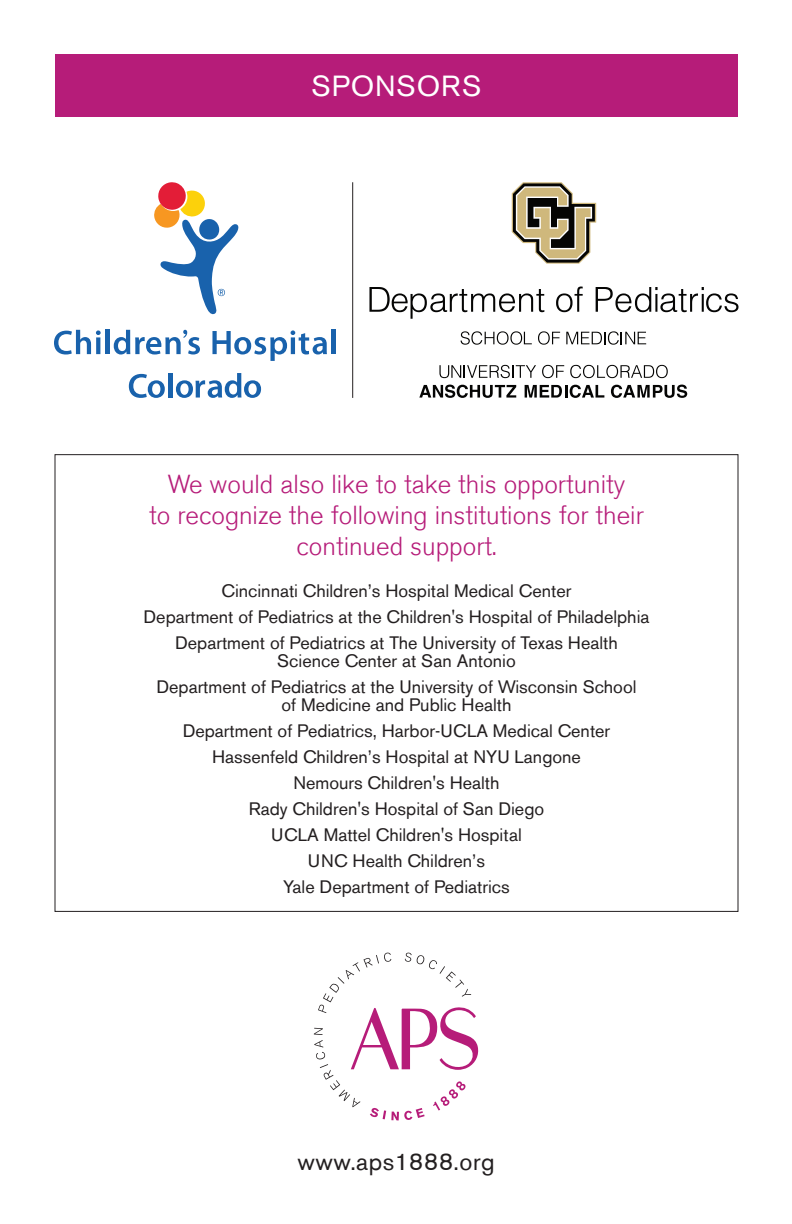
<style>
.page{position:relative;width:792px;height:1224px;background:#fff}
.page>*{position:absolute;margin:0;border:0;box-sizing:border-box;transform-origin:0 0}
.Headers{font:29px "Akzidenz Grotesk BE";letter-spacing:.03em;color:#fff}
.Paragraph_Style_1{font:300 26px/31.2px "Akzidenz Grotesk BE";color:#b61c79;text-align:center}
.t1{font:24px "Akzidenz Grotesk BE";letter-spacing:.02em;color:#231f20}
.New_Members{font:18px/18px "Akzidenz Grotesk BE";color:#231f20;text-align:center}
</style>
<div class="page">
<svg style="left:314px;top:952px;width:165px;height:168px"></svg>
<div style="left:55px;top:54px;width:683px;height:63px;background:#b61c79"></div>
<svg style="left:154px;top:182px;width:85px;height:133px"></svg>
<svg style="left:54px;top:330px;width:47px;height:25px"></svg>
<hr style="left:106px;top:330px;width:4px;height:24px;background:#1962ac">
<svg style="left:114px;top:330px;width:86px;height:25px"></svg>
<svg style="left:212px;top:330px;width:115px;height:31px"></svg>
<hr style="left:332px;top:330px;width:4px;height:24px;background:#1962ac">
<svg style="left:129px;top:374px;width:36px;height:24px"></svg>
<hr style="left:168px;top:373px;width:4px;height:25px;background:#1962ac">
<svg style="left:176px;top:373px;width:85px;height:25px"></svg>
<svg style="left:512px;top:182px;width:84px;height:82px"></svg>
<svg style="left:369px;top:287px;width:175px;height:32px"></svg>
<svg style="left:556px;top:287px;width:27px;height:25px"></svg>
<svg style="left:596px;top:287px;width:142px;height:25px"></svg>
<svg style="left:461px;top:331px;width:71px;height:14px"></svg>
<svg style="left:538px;top:331px;width:22px;height:14px"></svg>
<svg style="left:566px;top:331px;width:80px;height:14px"></svg>
<svg style="left:439px;top:365px;width:97px;height:13px"></svg>
<svg style="left:542px;top:365px;width:22px;height:13px"></svg>
<svg style="left:570px;top:365px;width:98px;height:13px"></svg>
<svg style="left:419px;top:385px;width:97px;height:13px"></svg>
<svg style="left:525px;top:385px;width:79px;height:13px"></svg>
<svg style="left:611px;top:385px;width:76px;height:13px"></svg>
<hr style="left:352px;top:182px;width:1px;height:216px;background:#231f20">
<p class="Headers" style="left:311px;top:68px;width:172px">SPONSORS</p>
<p class="Paragraph_Style_1" style="left:149px;top:468px;width:496px">We would also like to take this opportunity<br>to recognize the following institutions for their continued support.</p>
<p class="New_Members" style="left:222px;top:582px;width:351px">Cincinnati Children’s Hospital Medical Center</p>
<p class="New_Members" style="left:144px;top:608px;width:507px">Department of Pediatrics at the Children's Hospital of Philadelphia</p>
<p class="New_Members" style="left:175px;top:634px;width:444px">Department of Pediatrics at The University of Texas Health<br>Science Center at San Antonio</p>
<p class="New_Members" style="left:156px;top:678px;width:482px">Department of Pediatrics at the University of Wisconsin School of Medicine and Public Health</p>
<p class="New_Members" style="left:183px;top:722px;width:429px">Department of Pediatrics, Harbor-UCLA Medical Center</p>
<p class="New_Members" style="left:212px;top:748px;width:370px">Hassenfeld Children’s Hospital at NYU Langone</p>
<p class="New_Members" style="left:293px;top:774px;width:208px">Nemours Children's Health</p>
<p class="New_Members" style="left:249px;top:800px;width:297px">Rady Children's Hospital of San Diego</p>
<p class="New_Members" style="left:271px;top:826px;width:252px">UCLA Mattel Children's Hospital</p>
<p class="New_Members" style="left:308px;top:852px;width:179px">UNC Health Children’s</p>
<p class="New_Members" style="left:283px;top:878px;width:228px">Yale Department of Pediatrics</p>
<p class="t1" style="left:297px;top:1147px;width:199px">www.aps1888.org</p>
</div>
